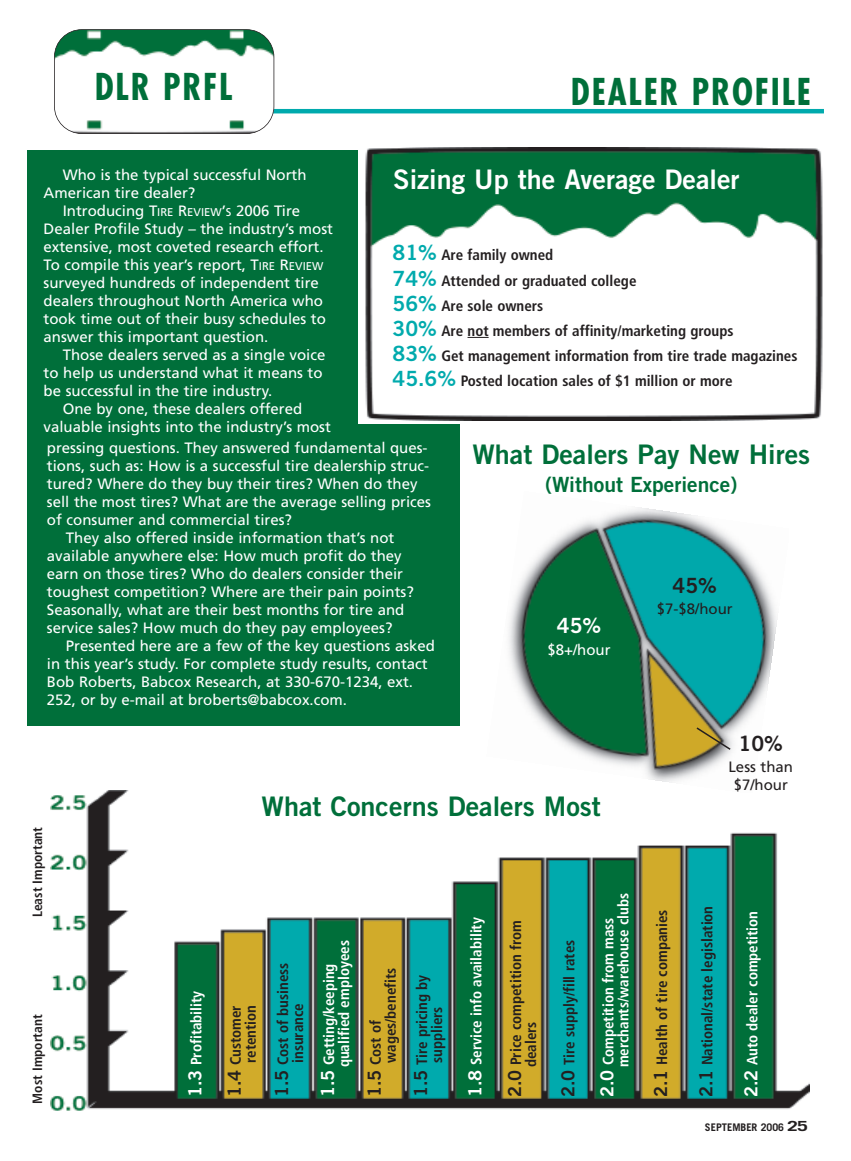
<style>
.page{position:relative;width:851px;height:1161px;background:#fff}
.page>*{position:absolute;margin:0;border:0;box-sizing:border-box;transform-origin:0 0}
.t1{font:700 condensed 36px "Futura";letter-spacing:.05em;color:#006f3a}
.t2{font:27px "Trade Gothic Bold Two";color:#006f3a}
.t3{font:27px "Trade Gothic Bold Two";color:#fff}
.t4{font:21px "Trade Gothic Bold Two";color:#006f3a}
.t5{font:21px "Trade Gothic Bold Two";color:#231f20}
.t6{font:21px "Trade Gothic Bold Two";color:#fff}
.t7{font:15px/18px "Frutiger";color:#fff}
.t8{font:700 condensed 15px/25.2px "Frutiger";color:#231f20}
.t9{font:700 condensed 15px/15px "Frutiger";color:#fff}
.t10{font:15px/18px "Frutiger";color:#231f20;text-align:center}
.t11{font:700 condensed 13.5px "Frutiger";color:#231f20}
.t12{font:700 10.5px "Trade Gothic";color:#231f20}
.s1{font-size:11.25px}
.s2{font-family:"Trade Gothic Bold Two";font-weight:400;font-stretch:normal;font-size:21px;color:#00aaad}
.s3{font-family:"Trade Gothic Bold Two";font-weight:400;font-stretch:normal;font-size:18px}
.s4{font-size:13.95px}
</style>
<div class="page">
<img style="left:365px;top:148px;width:458px;height:272px">
<div style="left:27px;top:425px;width:432px;height:301px;background:#006f3a"></div>
<img style="left:50px;top:790px;width:759px;height:321px">
<svg style="left:486px;top:790px;width:314px;height:8px"></svg>
<img style="left:486px;top:507px;width:302px;height:285px">
<hr style="left:238px;top:109px;width:586px;height:4px;background:#00aaad">
<img style="left:54px;top:30px;width:220px;height:104px">
<div style="left:54px;top:29px;width:220px;height:105px;border:2px solid #231f20;border-radius:28px"></div>
<svg style="left:467px;top:337px;width:21px;height:1px"></svg>
<div style="left:27px;top:151px;width:331px;height:292px;background:#006f3a"></div>
<svg style="left:694px;top:726px;width:38px;height:25px"></svg>
<h1 class="t1" style="left:95px;top:71px;width:139px">DLR PRFL</h1>
<h1 class="t1" style="left:571px;top:76px;width:241px">DEALER PROFILE</h1>
<p class="t7" style="left:44px;top:167px;width:264px;text-indent:19px">Who is the typical successful North<br>American tire dealer?</p>
<p class="t7" style="left:44px;top:203px;width:291px;text-indent:19px">Introducing T<span class="s1">IRE</span> R<span class="s1">EVIEW</span>’<span class="s1">S</span> 2006 Tire Dealer Profile Study – the industry’s most extensive, most coveted research effort.<br>To compile this year’s report, T<span class="s1">IRE</span> R<span class="s1">EVIEW </span>surveyed hundreds of independent tire dealers throughout North America who took time out of their busy schedules to answer this important question.</p>
<p class="t7" style="left:63px;top:347px;width:264px">Those dealers served as a single voice</p>
<p class="t7" style="left:44px;top:365px;width:280px">to help us understand what it means to</p>
<p class="t7" style="left:44px;top:383px;width:230px">be successful in the tire industry.</p>
<p class="t7" style="left:63px;top:401px;width:241px">One by one, these dealers offered</p>
<p class="t7" style="left:44px;top:419px;width:289px">valuable insights into the industry’s most</p>
<h2 class="t3" style="left:393px;top:170px;width:348px">Sizing Up the Average Dealer</h2>
<p class="t8" style="left:392px;top:244px;width:406px"><span class="s2">81%</span> Are family owned<br><span class="s2">74%</span> Attended or graduated college<br><span class="s2">56%</span> Are sole owners<br><span class="s2">30%</span> Are not members of affinity/marketing groups<br><span class="s2">83%</span> Get management information from tire trade magazines <span class="s2">45.6%</span> Posted location sales of $1 million or more</p>
<p class="t7" style="left:47px;top:440px;width:382px">pressing questions. They answered fundamental ques-</p>
<p class="t7" style="left:47px;top:458px;width:384px">tions, such as: How is a successful tire dealership struc-</p>
<p class="t7" style="left:47px;top:476px;width:372px">tured? Where do they buy their tires? When do they</p>
<p class="t7" style="left:47px;top:494px;width:385px">sell the most tires? What are the average selling prices</p>
<p class="t7" style="left:47px;top:512px;width:247px">of consumer and commercial tires?</p>
<p class="t7" style="left:66px;top:530px;width:330px">They also offered inside information that’s not</p>
<p class="t7" style="left:47px;top:548px;width:356px">available anywhere else: How much profit do they</p>
<p class="t7" style="left:47px;top:566px;width:357px">earn on those tires? Who do dealers consider their</p>
<p class="t7" style="left:47px;top:584px;width:368px">toughest competition? Where are their pain points?</p>
<p class="t7" style="left:47px;top:602px;width:359px">Seasonally, what are their best months for tire and</p>
<p class="t7" style="left:47px;top:620px;width:347px">service sales? How much do they pay employees?</p>
<p class="t7" style="left:66px;top:638px;width:370px">Presented here are a few of the key questions asked</p>
<p class="t7" style="left:47px;top:656px;width:382px">in this year’s study. For complete study results, contact</p>
<p class="t7" style="left:47px;top:674px;width:367px">Bob Roberts, Babcox Research, at 330-670-1234, ext.</p>
<p class="t7" style="left:47px;top:692px;width:301px">252, or by e-mail at broberts@babcox.com.</p>
<h2 class="t2" style="left:472px;top:445px;width:339px">What Dealers Pay New Hires</h2>
<h3 class="t4" style="left:545px;top:477px;width:194px">(Without Experience)</h3>
<h3 class="t6" style="left:557px;top:618px;width:46px">45%</h3>
<p class="t7" style="left:547px;top:641px;width:65px">$8+/hour</p>
<h3 class="t5" style="left:672px;top:577px;width:46px">45%</h3>
<p class="t10" style="left:657px;top:601px;width:77px">$7-$8/hour</p>
<h3 class="t5" style="left:738px;top:736px;width:46px">10%</h3>
<p class="t10" style="left:728px;top:759px;width:66px">Less than $7/hour</p>
<p class="t11" style="left:32px;top:917px;width:92px;rotate:-90deg">Least Important</p>
<p class="t11" style="left:32px;top:1104px;width:91px;rotate:-90deg">Most Important</p>
<h2 class="t2" style="left:261px;top:797px;width:341px">What Concerns Dealers Most</h2>
<p class="t9" style="left:190px;top:1097px;width:108px;rotate:-90deg"><span class="s3">1.3</span> Profitability</p>
<p class="t8" style="left:229px;top:1097px;width:94px;line-height:15px;text-align:right;rotate:-90deg"><span class="s3">1.4</span> Customer retention</p>
<p class="t8" style="left:276px;top:1097px;width:136px;line-height:15px;text-align:center;rotate:-90deg"><span class="s3">1.5</span> Cost of business insurance</p>
<p class="t9" style="left:323px;top:1067px;width:129px;text-indent:-30px;rotate:-90deg"><span class="s3">1.5</span> Getting/keeping qualified employees</p>
<p class="t8" style="left:369px;top:1063px;width:97px;line-height:15px;text-indent:-34px;rotate:-90deg"><span class="s3">1.5</span> Cost of wages/benefits</p>
<p class="t8" style="left:415px;top:1097px;width:124px;line-height:15px;text-align:center;rotate:-90deg"><span class="s3">1.5</span> Tire pricing by suppliers</p>
<p class="t9" style="left:470px;top:1097px;width:182px;rotate:-90deg"><span class="s3">1.8</span> Service info availability</p>
<p class="t8" style="left:509px;top:1067px;width:149px;line-height:15px;text-indent:-30px;rotate:-90deg"><span class="s3">2.0</span> Price competition from dealers</p>
<p class="t8" style="left:557px;top:1097px;width:159px;rotate:-90deg"><span class="s3">2.0</span> Tire supply/fill rates</p>
<p class="t9" style="left:601px;top:1067px;width:176px;text-indent:-30px;rotate:-90deg"><span class="s3">2.0</span> Competition from mass merchants/warehouse clubs</p>
<p class="t8" style="left:650px;top:1097px;width:189px;rotate:-90deg"><span class="s3">2.1</span> Health of tire companies</p>
<p class="t8" style="left:695px;top:1097px;width:193px;rotate:-90deg"><span class="s3">2.1</span> National/state legislation</p>
<p class="t9" style="left:745px;top:1097px;width:188px;rotate:-90deg"><span class="s3">2.2</span> Auto dealer competition</p>
<p class="t12" style="left:705px;top:1124px;width:104px">SEPTEMBER 2006 <span class="s4">25</span></p>
</div>
